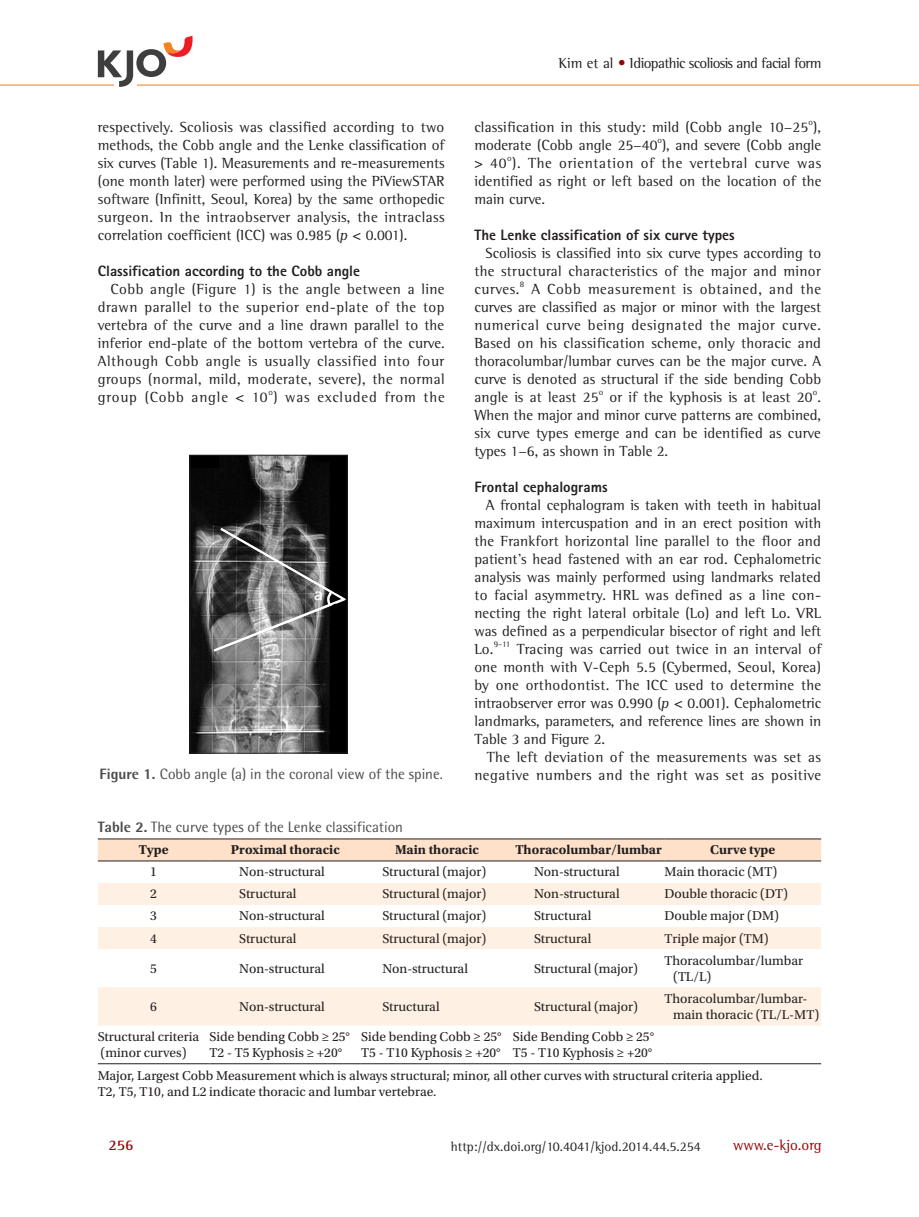
<style>
.page{position:relative;width:919px;height:1217px;background:#fff}
.page>*{position:absolute;margin:0;border:0;box-sizing:border-box;transform-origin:0 0}
.본문{font:15px/18px "Rotis Semi Serif Std";letter-spacing:.005em;color:#231f20;text-align:justify}
._1{font:800 15px "Rotis Sans Serif Std";color:#231f20}
.그림설명{font:15px "Rotis Semi Sans Std";color:#4b4c4d}
.표제목{font:15px "Rotis Semi Sans Std";color:#4b4c4d}
.본문-2{font:15px "Rotis Semi Serif Std";letter-spacing:.035em;color:#231f20}
.본문-3{font:15px "Rotis Semi Serif Std";letter-spacing:.045em;color:#231f20}
.머리말{font:15px "Rotis Semi Serif Std";letter-spacing:-.04em;color:#231f20}
.t1{font:15px "Rotis Semi Serif Std";color:#920407}
.t2{font:700 15px "Rotis Semi Serif Std";color:#920407}
.표내용{font:13.5px/16.2px "Utopia Std";color:#231f20}
.표첫줄{font:700 13.5px "Utopia Std";color:#231f20}
.t3{font:13.5px "Rotis Semi Serif Std";color:#231f20}
.본문-4{font:8.7px "Rotis Semi Serif Std";color:#231f20}
.s1{font-style:italic}
.s2{color:#920407}
.s3{font-weight:800}
</style>
<div class="page">
<hr style="left:0;top:85px;width:918px;height:1px;background:#f58220">
<svg style="left:98px;top:36px;width:94px;height:51px"></svg>
<img style="left:192px;top:457px;width:153px;height:294px">
<div style="left:190px;top:455px;width:157px;height:298px;border:1px solid #231f20"></div>
<svg style="left:211px;top:525px;width:136px;height:128px;background:#636363"></svg>
<div style="left:98px;top:839px;width:723px;height:21px;background:#fee1c8"></div>
<svg style="left:98px;top:883px;width:723px;height:142px;fill:#fef0e2"></svg>
<hr style="left:98px;top:1063px;width:111px;height:1px;background:#231f20">
<hr style="left:209px;top:1063px;width:152px;height:1px;background:#231f20">
<hr style="left:361px;top:1063px;width:152px;height:1px;background:#231f20">
<hr style="left:513px;top:1063px;width:151px;height:1px;background:#231f20">
<hr style="left:664px;top:1063px;width:157px;height:1px;background:#231f20">
<hr style="left:98px;top:838px;width:111px;height:1px;background:#231f20">
<hr style="left:209px;top:838px;width:152px;height:1px;background:#231f20">
<hr style="left:361px;top:838px;width:152px;height:1px;background:#231f20">
<hr style="left:513px;top:838px;width:151px;height:1px;background:#231f20">
<hr style="left:664px;top:838px;width:157px;height:1px;background:#231f20">
<hr style="left:98px;top:860px;width:111px;height:1px;background:#231f20">
<hr style="left:209px;top:860px;width:152px;height:1px;background:#231f20">
<hr style="left:361px;top:860px;width:152px;height:1px;background:#231f20">
<hr style="left:513px;top:860px;width:151px;height:1px;background:#231f20">
<hr style="left:664px;top:860px;width:157px;height:1px;background:#231f20">
<p class="본문" style="left:98px;top:118px;width:348px">respectively. Scoliosis was classified according to two methods, the Cobb angle and the Lenke classification of six curves (Table 1). Measurements and re-measurements (one month later) were performed using the PiViewSTAR software (Infinitt, Seoul, Korea) by the same orthopedic surgeon. In the intraobserver analysis, the intraclass correlation coefficient (ICC) was 0.985 (<span class="s1">p</span> &lt; 0.001).</p>
<p class="_1" style="left:98px;top:261px;width:264px">Classification according to the Cobb angle</p>
<p class="본문" style="left:98px;top:280px;width:348px;text-indent:13px">Cobb angle (Figure 1) is the angle between a line drawn parallel to the superior end-plate of the top vertebra of the curve and a line drawn parallel to the inferior end-plate of the bottom vertebra of the curve.<br>Although Cobb angle is usually classified into four groups (normal, mild, moderate, severe), the normal group (Cobb angle &lt; 10 ) was excluded from the</p>
<p class="본문-4" style="left:268px;top:386px;width:6px">o</p>
<p class="머리말" style="left:558px;top:54px;width:264px">Kim et al <span class="s2">•</span> Idiopathic scoliosis and facial form</p>
<p class="본문-4" style="left:808px;top:116px;width:6px">o</p>
<p class="본문" style="left:474px;top:136px;width:348px">moderate (Cobb angle 25−40 ), and severe (Cobb angle</p>
<p class="본문" style="left:474px;top:118px;width:348px">classification in this study: mild (Cobb angle 10−25 ),</p>
<p class="본문-4" style="left:657px;top:134px;width:6px">o</p>
<p class="본문-3" style="left:474px;top:154px;width:348px">&gt; 40 ). The orientation of the vertebral curve was</p>
<p class="본문-4" style="left:507px;top:152px;width:6px">o</p>
<p class="본문" style="left:474px;top:172px;width:348px">identified as right or left based on the location of the main curve.</p>
<p class="_1" style="left:474px;top:225px;width:262px">The Lenke classification of six curve types</p>
<p class="본문" style="left:474px;top:244px;width:348px;text-indent:11px">Scoliosis is classified into six curve types according to the structural characteristics of the major and minor curves.</p>
<p class="본문-4" style="left:520px;top:278px;width:6px">8</p>
<p class="본문" style="left:474px;top:280px;width:348px;text-indent:57px">A Cobb measurement is obtained, and the curves are classified as major or minor with the largest numerical curve being designated the major curve.<br>Based on his classification scheme, only thoracic and thoracolumbar/lumbar curves can be the major curve. A curve is denoted as structural if the side bending Cobb angle is at least 25</p>
<p class="본문-4" style="left:812px;top:386px;width:6px">o</p>
<p class="본문" style="left:474px;top:406px;width:348px">When the major and minor curve patterns are combined, six curve types emerge and can be identified as curve types 1−6, as shown in Table 2.</p>
<p class="_1" style="left:474px;top:477px;width:135px">Frontal cephalograms</p>
<p class="본문" style="left:474px;top:496px;width:348px;text-align:left;text-indent:12px">A frontal cephalogram is taken with teeth in habitual maximum intercuspation and in an erect position with the Frankfort horizontal line parallel to the floor and patient’s head fastened with an ear rod. Cephalometric analysis was mainly performed using landmarks related to facial asymmetry. HRL was defined as a line con&shy;necting the right lateral orbitale (Lo) and left Lo. VRL was defined as a perpendicular bisector of right and left Lo.</p>
<p class="본문-4" style="left:598px;top:386px;width:6px">o</p>
<p class="본문" style="left:609px;top:388px;width:213px">or if the kyphosis is at least 20 .</p>
<p class="본문-4" style="left:493px;top:638px;width:18px">9-11</p>
<p class="본문" style="left:474px;top:640px;width:348px;text-indent:42px">Tracing was carried out twice in an interval of one month with V-Ceph 5.5 (Cybermed, Seoul, Korea) by one orthodontist. The ICC used to determine the intraobserver error was 0.990 (<span class="s1">p</span> &lt; 0.001). Cephalometric landmarks, parameters, and reference lines are shown in Table 3 and Figure 2.</p>
<p class="본문" style="left:487px;top:748px;width:335px">The left deviation of the measurements was set as</p>
<p class="그림설명" style="left:99px;top:765px;width:345px"><span class="s3">Figure 1.</span> Cobb angle (a) in the coronal view of the spine.</p>
<p class="본문-2" style="left:474px;top:766px;width:348px">negative numbers and the right was set as positive</p>
<p class="표제목" style="left:98px;top:817px;width:307px"><span class="s3">Table 2.</span> The curve types of the Lenke classification</p>
<p class="표첫줄" style="left:139px;top:842px;width:31px">Type</p>
<p class="표첫줄" style="left:231px;top:842px;width:110px">Proximal thoracic</p>
<p class="표첫줄" style="left:395px;top:842px;width:85px">Main thoracic</p>
<p class="표첫줄" style="left:515px;top:842px;width:148px">Thoracolumbar/lumbar</p>
<p class="표첫줄" style="left:710px;top:842px;width:67px">Curve type</p>
<p class="표내용" style="left:150px;top:864px;width:8px">1</p>
<p class="표내용" style="left:239px;top:864px;width:87px">Non-structural</p>
<p class="표내용" style="left:382px;top:864px;width:105px">Structural (major)</p>
<p class="표내용" style="left:534px;top:864px;width:87px">Non-structural</p>
<p class="표내용" style="left:664px;top:864px;width:114px">Main thoracic (MT)</p>
<p class="표내용" style="left:150px;top:886px;width:8px">2</p>
<p class="표내용" style="left:239px;top:886px;width:59px">Structural</p>
<p class="표내용" style="left:382px;top:886px;width:105px">Structural (major)</p>
<p class="표내용" style="left:534px;top:886px;width:87px">Non-structural</p>
<p class="표내용" style="left:664px;top:886px;width:125px">Double thoracic (DT)</p>
<p class="표내용" style="left:150px;top:908px;width:8px">3</p>
<p class="표내용" style="left:239px;top:908px;width:87px">Non-structural</p>
<p class="표내용" style="left:382px;top:908px;width:105px">Structural (major)</p>
<p class="표내용" style="left:534px;top:908px;width:59px">Structural</p>
<p class="표내용" style="left:664px;top:908px;width:116px">Double major (DM)</p>
<p class="표내용" style="left:150px;top:930px;width:8px">4</p>
<p class="표내용" style="left:239px;top:930px;width:59px">Structural</p>
<p class="표내용" style="left:382px;top:930px;width:105px">Structural (major)</p>
<p class="표내용" style="left:534px;top:930px;width:59px">Structural</p>
<p class="표내용" style="left:664px;top:930px;width:106px">Triple major (TM)</p>
<p class="표내용" style="left:150px;top:960px;width:8px">5</p>
<p class="표내용" style="left:239px;top:960px;width:87px">Non-structural</p>
<p class="표내용" style="left:382px;top:960px;width:87px">Non-structural</p>
<p class="표내용" style="left:534px;top:960px;width:105px">Structural (major)</p>
<p class="표내용" style="left:673px;top:952px;width:132px;text-indent:-9px">Thoracolumbar/lumbar (TL/L)</p>
<p class="표내용" style="left:150px;top:998px;width:8px">6</p>
<p class="표내용" style="left:239px;top:998px;width:87px">Non-structural</p>
<p class="표내용" style="left:382px;top:998px;width:59px">Structural</p>
<p class="표내용" style="left:534px;top:998px;width:105px">Structural (major)</p>
<p class="표내용" style="left:673px;top:990px;width:148px;text-indent:-9px">Thoracolumbar/lumbar&shy;main thoracic (TL/L-MT)</p>
<p class="표내용" style="left:98px;top:1028px;width:103px">Structural criteria</p>
<p class="표내용" style="left:101px;top:1044px;width:87px">(minor curves)</p>
<p class="표내용" style="left:513px;top:1028px;width:143px">Side Bending Cobb ≥ 25°</p>
<p class="표내용" style="left:513px;top:1044px;width:141px">T5 - T10 Kyphosis ≥ +20°</p>
<p class="표내용" style="left:98px;top:1067px;width:666px">Major, Largest Cobb Measurement which is always structural; minor, all other curves with structural criteria applied.</p>
<p class="표내용" style="left:98px;top:1083px;width:340px">T2, T5, T10, and L2 indicate thoracic and lumbar vertebrae.</p>
<p class="표내용" style="left:209px;top:1028px;width:142px">Side bending Cobb ≥ 25°</p>
<p class="표내용" style="left:209px;top:1044px;width:134px">T2 - T5 Kyphosis ≥ +20°</p>
<p class="표내용" style="left:361px;top:1028px;width:142px">Side bending Cobb ≥ 25°</p>
<p class="표내용" style="left:361px;top:1044px;width:141px">T5 - T10 Kyphosis ≥ +20°</p>
<p class="t2" style="left:108px;top:1135px;width:27px">256</p>
<p class="t3" style="left:451px;top:1138px;width:251px">http://dx.doi.org/10.4041/kjod.2014.44.5.254</p>
<p class="t1" style="left:733px;top:1135px;width:90px">www.e-kjo.org</p>
</div>
